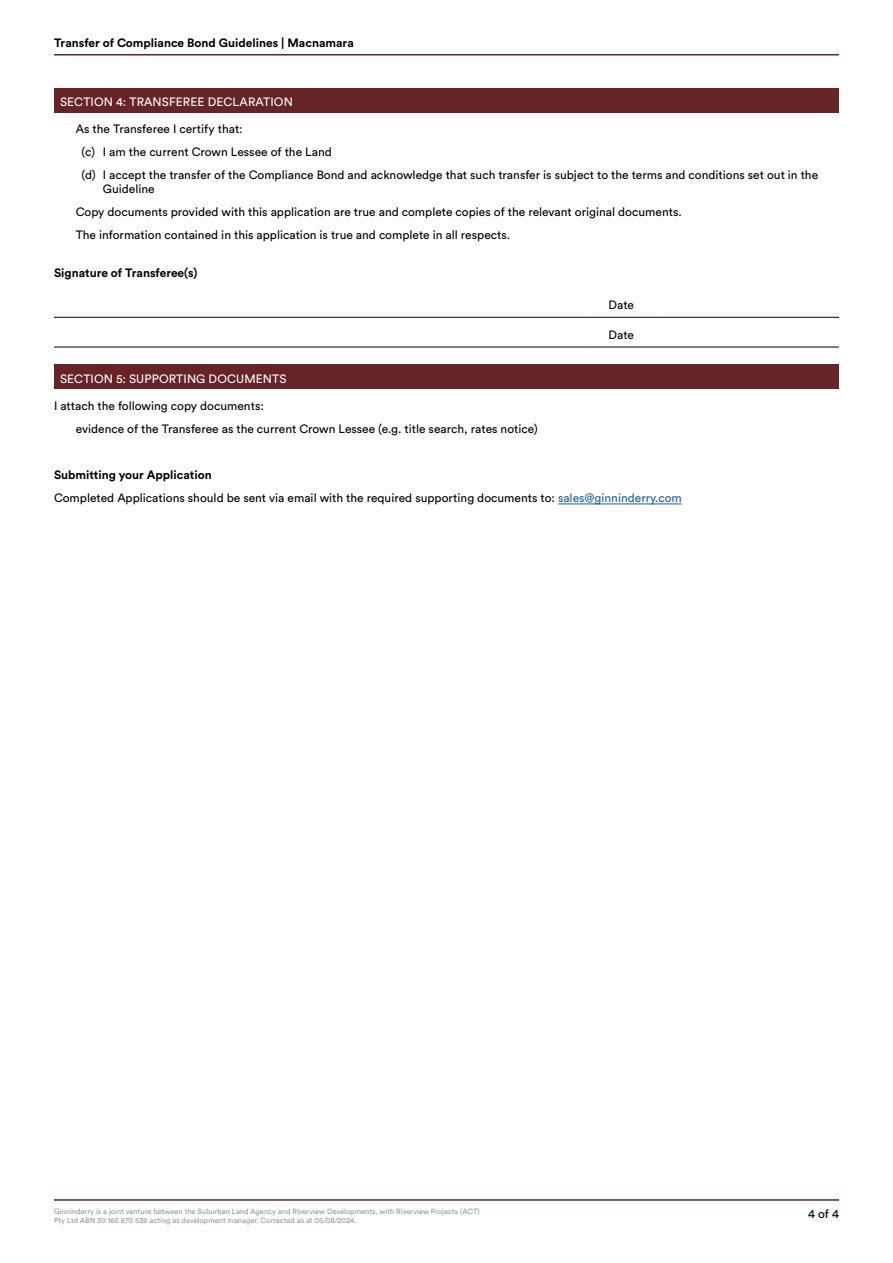
<style>
.page{position:relative;width:893px;height:1263px;background:#fff}
.page>*{position:absolute;margin:0;border:0;box-sizing:border-box;transform-origin:0 0}
.t1{font:12px/23px "Circular Std";color:#000}
.t2{font:700 12px "Circular Std";color:#000}
.t3{font:12px "Circular Std";letter-spacing:.01em;color:#fff}
.t4{font:7.5px/9px "Circular Std";color:#939598}
.s1{font-weight:700}
.s2{color:#215e9e}
</style>
<div class="page">
<hr style="left:54px;top:1199px;width:785px;height:2px;background:#662427">
<hr style="left:54px;top:54px;width:785px;height:2px;background:#662427">
<div style="left:54px;top:88px;width:785px;height:25px;background:#662427"></div>
<div style="left:54px;top:365px;width:785px;height:24px;background:#662427"></div>
<hr style="left:558px;top:503px;width:124px;height:1px;background:#215e9e">
<hr style="left:656px;top:317px;width:183px;height:1px;background:#000">
<hr style="left:656px;top:347px;width:183px;height:1px;background:#000">
<hr style="left:54px;top:317px;width:532px;height:1px;background:#000">
<hr style="left:54px;top:347px;width:532px;height:1px;background:#000">
<hr style="left:586px;top:317px;width:70px;height:1px;background:#000">
<hr style="left:586px;top:347px;width:70px;height:1px;background:#000">
<p class="t2" style="left:54px;top:35px;width:301px">Transfer of Compliance Bond Guidelines | Macnamara</p>
<p class="t3" style="left:60px;top:95px;width:234px">SECTION 4: TRANSFEREE DECLARATION</p>
<p class="t1" style="left:82px;top:117px;width:738px;text-indent:-6px">As the Transferee I certify that:<br>(c) I am the current Crown Lessee of the Land<br>(d) I accept the transfer of the Compliance Bond and acknowledge that such transfer is subject to the terms and conditions set out in the</p>
<p class="t1" style="left:76px;top:178px;width:608px;text-indent:27px">Guideline<br>Copy documents provided with this application are true and complete copies of the relevant original documents.<br>The information contained in this application is true and complete in all respects.</p>
<p class="t2" style="left:54px;top:265px;width:145px">Signature of Transferee(s)</p>
<p class="t1" style="left:608px;top:293px;width:27px">Date</p>
<p class="t1" style="left:608px;top:323px;width:27px">Date</p>
<p class="t3" style="left:60px;top:371px;width:228px">SECTION 5: SUPPORTING DOCUMENTS</p>
<p class="t1" style="left:76px;top:394px;width:463px;text-indent:-22px">I attach the following copy documents:<br>evidence of the Transferee as the current Crown Lessee (e.g. title search, rates notice)</p>
<p class="t1" style="left:54px;top:463px;width:629px"><span class="s1">Submitting your Application<br></span>Completed Applications should be sent via email with the required supporting documents to: <span class="s2">sales@ginninderry.com</span></p>
<p class="t4" style="left:54px;top:1207px;width:427px">Ginninderry is a joint venture between the Suburban Land Agency and Riverview Developments, with Riverview Projects (ACT)<br>Pty Ltd ABN 30 165 870 539 acting as development manager. Corrected as at 05/08/2024.</p>
<p class="t1" style="left:808px;top:1202px;width:32px">4 of 4</p>
</div>
